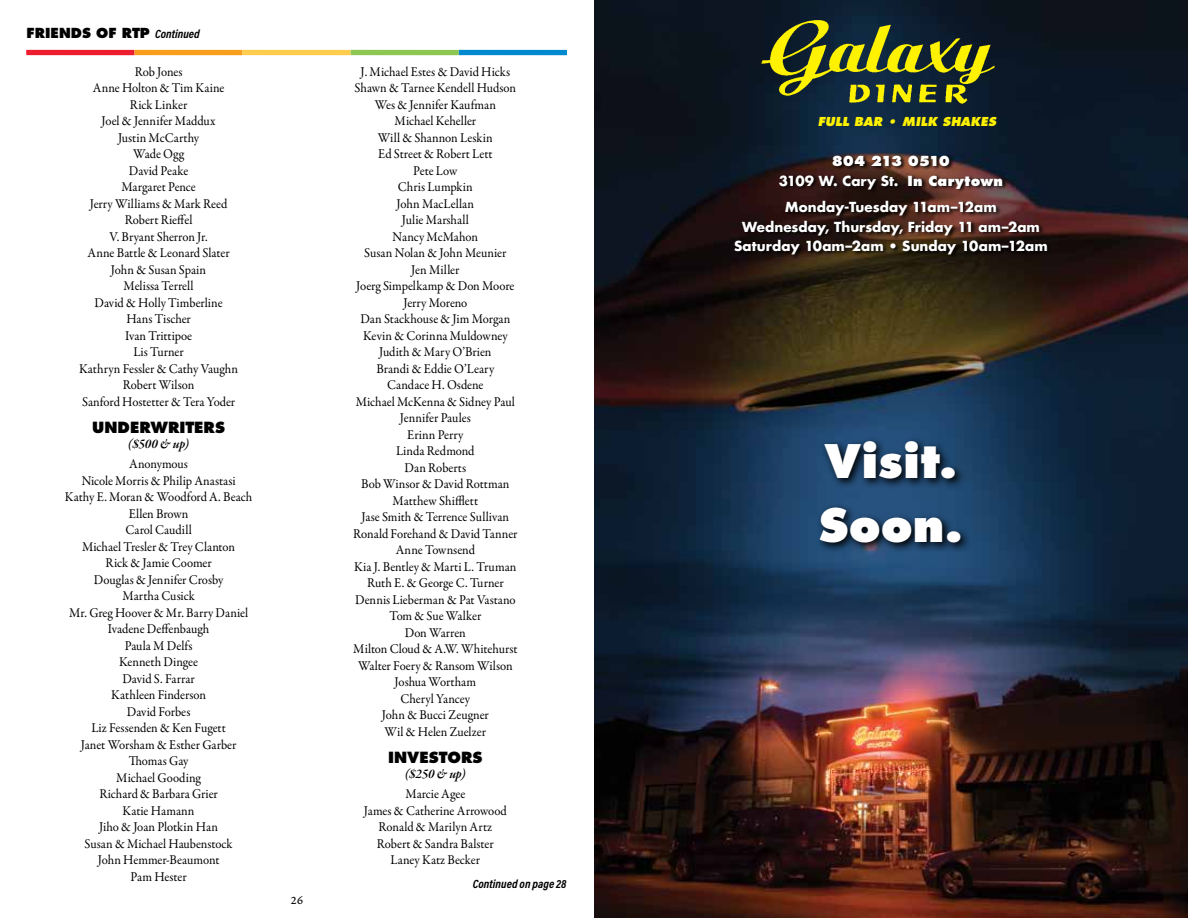
<style>
.page{position:relative;width:1188px;height:918px;background:#fff}
.page>*{position:absolute;margin:0;border:0;box-sizing:border-box;transform-origin:0 0}
.t1{font:800 45px/63.8px "Futura Std";color:#fff}
.t2{font:800 15px "Futura Std";color:#000}
.t3{font:13.5px/16.5px "Garamond Premr Pro";letter-spacing:-.005em;color:#000;text-align:center;scale:.94 1}
.t4{font:700 13.5px/19.5px "Futura Std";letter-spacing:.005em;color:#fff;text-align:center}
.t5{font:800 13.5px/19.5px "Futura Std";letter-spacing:-.075em;color:#fff;text-align:center}
.t6{font:800 13.5px "Futura Std";color:#000}
.t7{font:13.5px "Garamond Premr Pro Smbd It Subh";color:#000}
.t8{font:italic 800 12px "Futura Std";letter-spacing:.01em;color:#fff200}
.t9{font:italic 700 12px "Acumin Pro Cond";letter-spacing:.005em;color:#000}
.t10{font:12px "Garamond Premr Pro Capt";color:#000}
.s1{font-family:"Acumin Pro Cond";font-weight:700;font-style:italic;font-size:12px}
.s2{font-weight:700}
</style>
<div class="page">
<img style="left:594px;top:0;width:594px;height:918px">
<svg style="left:734px;top:154px;width:318px;height:106px;background:#2f1c19"></svg>
<svg style="left:815px;top:437px;width:156px;height:117px;background:#1a3959"></svg>
<img style="left:755px;top:12px;width:248px;height:98px">
<div style="left:134px;top:50px;width:109px;height:5px;background:#f99d1c"></div>
<div style="left:26px;top:50px;width:108px;height:5px;background:#ed1c2f"></div>
<div style="left:243px;top:50px;width:108px;height:5px;background:#ffcc4e"></div>
<div style="left:351px;top:50px;width:108px;height:5px;background:#8bc751"></div>
<div style="left:459px;top:50px;width:108px;height:5px;background:#0089cf"></div>
<p class="t6" style="left:27px;top:25px;width:175px">FRIENDS OF RTP <span class="s1">Continued</span></p>
<p class="t3" style="left:79px;top:63px;width:171px">Rob Jones<br>Anne Holton &amp; Tim Kaine<br>Rick Linker<br>Joel &amp; Jennifer Maddux<br>Justin McCarthy<br>Wade Ogg<br>David Peake<br>Margaret Pence<br>Jerry Williams &amp; Mark Reed<br>Robert Rieffel<br>V. Bryant Sherron Jr.<br>Anne Battle &amp; Leonard Slater<br>John &amp; Susan Spain<br>Melissa Terrell<br>David &amp; Holly Timberline<br>Hans Tischer<br>Ivan Trittipoe<br>Lis Turner<br>Kathryn Fessler &amp; Cathy Vaughn<br>Robert Wilson<br>Sanford Hostetter &amp; Tera Yoder</p>
<p class="t2" style="left:92px;top:418px;width:134px">UNDERWRITERS</p>
<p class="t7" style="left:128px;top:436px;width:63px">($500 &amp; up)</p>
<p class="t3" style="left:65px;top:456px;width:201px">Anonymous<br>Nicole Morris &amp; Philip Anastasi<br>Kathy E. Moran &amp; Woodford A. Beach<br>Ellen Brown<br>Carol Caudill<br>Michael Tresler &amp; Trey Clanton<br>Rick &amp; Jamie Coomer<br>Douglas &amp; Jennifer Crosby<br>Martha Cusick<br>Mr. Greg Hoover &amp; Mr. Barry Daniel<br>Ivadene Deffenbaugh<br>Paula M Delfs<br>Kenneth Dingee<br>David S. Farrar<br>Kathleen Finderson<br>David Forbes<br>Liz Fessenden &amp; Ken Fugett<br>Janet Worsham &amp; Esther Garber<br>Thomas Gay<br>Michael Gooding<br>Richard &amp; Barbara Grier<br>Katie Hamann<br>Jiho &amp; Joan Plotkin Han<br>Susan &amp; Michael Haubenstock<br>John Hemmer-Beaumont<br>Pam Hester</p>
<p class="t10" style="left:291px;top:893px;width:14px">26</p>
<p class="t3" style="left:353px;top:63px;width:176px">J. Michael Estes &amp; David Hicks<br>Shawn &amp; Tarnee Kendell Hudson<br>Wes &amp; Jennifer Kaufman<br>Michael Keheller<br>Will &amp; Shannon Leskin<br>Ed Street &amp; Robert Lett<br>Pete Low<br>Chris Lumpkin<br>John MacLellan<br>Julie Marshall<br>Nancy McMahon<br>Susan Nolan &amp; John Meunier<br>Jen Miller<br>Joerg Simpelkamp &amp; Don Moore<br>Jerry Moreno<br>Dan Stackhouse &amp; Jim Morgan<br>Kevin &amp; Corinna Muldowney<br>Judith &amp; Mary O’Brien<br>Brandi &amp; Eddie O’Leary<br>Candace H. Osdene<br>Michael McKenna &amp; Sidney Paul<br>Jennifer Paules<br>Erinn Perry<br>Linda Redmond<br>Dan Roberts<br>Bob Winsor &amp; David Rottman<br>Matthew Shifflett<br>Jase Smith &amp; Terrence Sullivan<br>Ronald Forehand &amp; David Tanner<br>Anne Townsend<br>Kia J. Bentley &amp; Marti L. Truman<br>Ruth E. &amp; George C. Turner<br>Dennis Lieberman &amp; Pat Vastano<br>Tom &amp; Sue Walker<br>Don Warren<br>Milton Cloud &amp; A.W. Whitehurst<br>Walter Foery &amp; Ransom Wilson<br>Joshua Wortham<br>Cheryl Yancey<br>John &amp; Bucci Zeugner<br>Wil &amp; Helen Zuelzer</p>
<p class="t2" style="left:388px;top:748px;width:96px">INVESTORS</p>
<p class="t7" style="left:405px;top:766px;width:63px">($250 &amp; up)</p>
<p class="t3" style="left:364px;top:786px;width:154px">Marcie Agee<br>James &amp; Catherine Arrowood<br>Ronald &amp; Marilyn Artz<br>Robert &amp; Sandra Balster<br>Laney Katz Becker</p>
<p class="t9" style="left:473px;top:876px;width:95px">Continued on page 28</p>
<p class="t8" style="left:818px;top:114px;width:180px">FULL BAR • MILK SHAKES</p>
<p class="t5" style="left:779px;top:152px;width:226px">804 213 0510<br><span class="s2">3109 W. Cary St.</span> In Carytown</p>
<p class="t4" style="left:734px;top:197px;width:315px">Monday-Tuesday 11am–12am<br>Wednesday, Thursday, Friday 11 am–2am<br>Saturday 10am–2am • Sunday 10am–12am</p>
<h1 class="t1" style="left:819px;top:430px;width:146px">Visit.<br>Soon.</h1>
</div>
